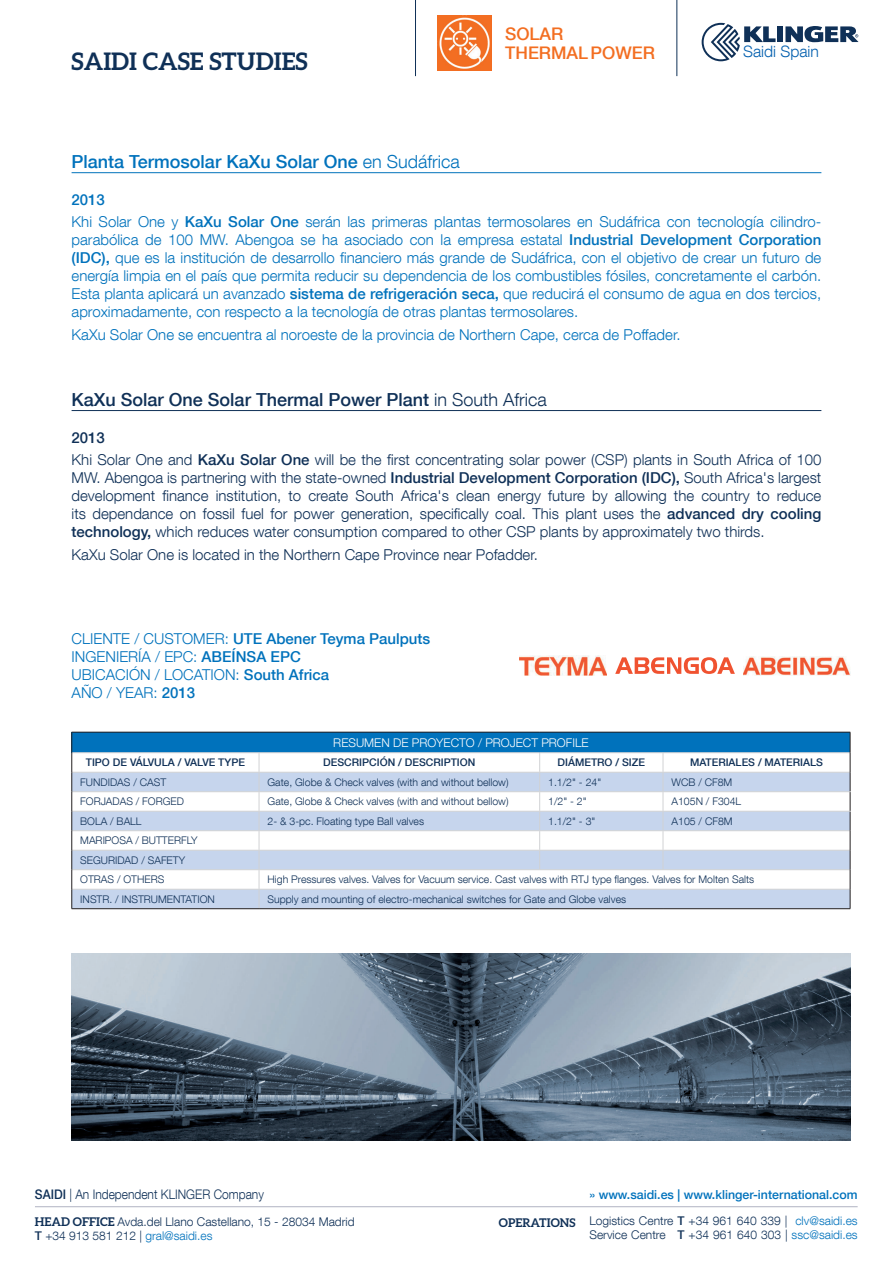
<style>
.page{position:relative;width:893px;height:1263px;background:#fff}
.page>*{position:absolute;margin:0;border:0;box-sizing:border-box;transform-origin:0 0}
.t1{font:700 24.15px "Aleo";color:#0f3057}
.t2{font:500 18px "Helvetica Neue LT Com";color:#0f3057}
.t3{font:500 18px "Helvetica Neue LT Com";color:#0072bc}
.t4{font:500 17.4px/19.5px "Helvetica Neue LT Com";color:#f36e21}
.t5{font:300 15.75px "Helvetica Neue LT Com";color:#0460af}
.t6{font:300 15px/18px "Helvetica Neue LT Com";color:#0072bc}
.t7{font:300 15px/18px "Helvetica Neue LT Com";color:#0f3057}
.t8{font:300 13.2px "Helvetica Neue LT Com";color:#0f3057;scale:.91 1}
.t9{font:500 12.45px "Helvetica Neue LT Com";color:#0072bc}
.t10{font:300 12px/14.4px "Helvetica Neue LT Com";color:#0f3057}
.t11{font:300 12px "Helvetica Neue LT Com";color:#fff}
.t12{font:700 12px "Aleo";color:#0f3057}
.t13{font:300 10.5px/19.5px "Helvetica Neue LT Com";color:#0f3057}
.t14{font:500 10.5px "Helvetica Neue LT Com";color:#0f3057}
.s1{font-weight:300}
.s2{font-weight:500}
.s3{font-family:"Aleo";font-weight:700}
.s4{color:#0072bc}
</style>
<div class="page">
<hr style="left:35px;top:1206px;width:823px;height:1px;background:#6d728e">
<img style="left:437px;top:16px;width:55px;height:54px">
<hr style="left:677px;top:0;width:1px;height:76px;background:#0f3057">
<hr style="left:415px;top:0;width:1px;height:76px;background:#0f3057">
<div style="left:777px;top:26px;width:6px;height:16px;background:#0f3057"></div>
<svg style="left:785px;top:26px;width:73px;height:16px"></svg>
<svg style="left:702px;top:23px;width:73px;height:38px"></svg>
<img style="left:72px;top:953px;width:779px;height:187px">
<hr style="left:72px;top:172px;width:749px;height:1px;background:#0072bc">
<hr style="left:72px;top:410px;width:749px;height:1px;background:#0f3057">
<div style="left:72px;top:732px;width:778px;height:21px;background:#0072bc"></div>
<svg style="left:73px;top:753px;width:777px;height:19px"></svg>
<svg style="left:73px;top:773px;width:777px;height:135px;fill:#c6d5ed"></svg>
<hr style="left:72px;top:752px;width:187px;height:1px;background:#d1d2d4">
<hr style="left:259px;top:752px;width:281px;height:1px;background:#d1d2d4">
<hr style="left:540px;top:752px;width:123px;height:1px;background:#d1d2d4">
<hr style="left:663px;top:752px;width:187px;height:1px;background:#d1d2d4">
<hr style="left:72px;top:772px;width:187px;height:1px;background:#d1d2d4">
<hr style="left:259px;top:772px;width:281px;height:1px;background:#d1d2d4">
<hr style="left:540px;top:772px;width:123px;height:1px;background:#d1d2d4">
<hr style="left:663px;top:772px;width:187px;height:1px;background:#d1d2d4">
<hr style="left:72px;top:791px;width:187px;height:1px;background:#d1d2d4">
<hr style="left:259px;top:791px;width:281px;height:1px;background:#d1d2d4">
<hr style="left:540px;top:791px;width:123px;height:1px;background:#d1d2d4">
<hr style="left:663px;top:791px;width:187px;height:1px;background:#d1d2d4">
<hr style="left:72px;top:811px;width:187px;height:1px;background:#d1d2d4">
<hr style="left:259px;top:811px;width:281px;height:1px;background:#d1d2d4">
<hr style="left:540px;top:811px;width:123px;height:1px;background:#d1d2d4">
<hr style="left:663px;top:811px;width:187px;height:1px;background:#d1d2d4">
<hr style="left:72px;top:830px;width:187px;height:1px;background:#d1d2d4">
<hr style="left:259px;top:830px;width:281px;height:1px;background:#d1d2d4">
<hr style="left:540px;top:830px;width:123px;height:1px;background:#d1d2d4">
<hr style="left:663px;top:830px;width:187px;height:1px;background:#d1d2d4">
<hr style="left:72px;top:850px;width:187px;height:1px;background:#d1d2d4">
<hr style="left:259px;top:850px;width:281px;height:1px;background:#d1d2d4">
<hr style="left:540px;top:850px;width:123px;height:1px;background:#d1d2d4">
<svg style="left:539px;top:753px;width:1px;height:116px"></svg>
<hr style="left:663px;top:850px;width:187px;height:1px;background:#d1d2d4">
<svg style="left:663px;top:753px;width:1px;height:116px"></svg>
<hr style="left:72px;top:869px;width:187px;height:1px;background:#d1d2d4">
<hr style="left:259px;top:869px;width:281px;height:1px;background:#d1d2d4">
<hr style="left:540px;top:869px;width:123px;height:1px;background:#d1d2d4">
<hr style="left:663px;top:869px;width:187px;height:1px;background:#d1d2d4">
<hr style="left:72px;top:889px;width:187px;height:1px;background:#d1d2d4">
<hr style="left:259px;top:889px;width:281px;height:1px;background:#d1d2d4">
<svg style="left:259px;top:753px;width:1px;height:155px"></svg>
<hr style="left:540px;top:889px;width:123px;height:1px;background:#d1d2d4">
<hr style="left:663px;top:889px;width:187px;height:1px;background:#d1d2d4">
<hr style="left:72px;top:732px;width:187px;height:1px;background:#231f20">
<hr style="left:259px;top:732px;width:281px;height:1px;background:#231f20">
<hr style="left:540px;top:732px;width:123px;height:1px;background:#231f20">
<hr style="left:663px;top:732px;width:187px;height:1px;background:#231f20">
<svg style="left:72px;top:732px;width:1px;height:176px"></svg>
<svg style="left:850px;top:732px;width:1px;height:176px"></svg>
<hr style="left:72px;top:908px;width:187px;height:1px;background:#231f20">
<hr style="left:259px;top:908px;width:281px;height:1px;background:#231f20">
<hr style="left:540px;top:908px;width:123px;height:1px;background:#231f20">
<hr style="left:663px;top:908px;width:187px;height:1px;background:#231f20">
<svg style="left:615px;top:657px;width:120px;height:17px"></svg>
<img style="left:743px;top:656px;width:107px;height:19px">
<img style="left:520px;top:655px;width:87px;height:21px">
<h1 class="t1" style="left:72px;top:48px;width:238px">SAIDI CASE STUDIES</h1>
<p class="t3" style="left:72px;top:151px;width:390px">Planta Termosolar KaXu Solar One <span class="s1">en Sudáfrica</span></p>
<p class="t4" style="left:505px;top:24px;width:151px">SOLAR<br>THERMAL POWER</p>
<p class="t5" style="left:743px;top:42px;width:77px">Saidi Spain</p>
<p class="t6" style="left:72px;top:188px;width:751px;line-height:22.2px"><span class="s2">2013<br></span>Khi Solar One y <span class="s2">KaXu Solar One</span> serán las primeras plantas termosolares en Sudáfrica con tecnología cilindro-</p>
<p class="t6" style="left:72px;top:231px;width:751px;text-align:justify">parabólica de 100 MW. Abengoa se ha asociado con la empresa estatal <span class="s2">Industrial Development Corporation (IDC),</span> que es la institución de desarrollo financiero más grande de Sudáfrica, con el objetivo de crear un futuro de energía limpia en el país que permita reducir su dependencia de los combustibles fósiles, concretamente el carbón.<br>Esta planta aplicará un avanzado <span class="s2">sistema de refrigeración seca,</span> que reducirá el consumo de agua en dos tercios, aproximadamente, con respecto a la tecnología de otras plantas termosolares.</p>
<p class="t6" style="left:72px;top:325px;width:610px">KaXu Solar One se encuentra al noroeste de la provincia de Northern Cape, cerca de Poffader.</p>
<p class="t2" style="left:72px;top:389px;width:477px">KaXu Solar One Solar Thermal Power Plant <span class="s1">in South Africa</span></p>
<p class="t7" style="left:72px;top:426px;width:751px;line-height:22.2px"><span class="s2">2013<br></span>Khi Solar One and <span class="s2">KaXu Solar One</span> will be the first concentrating solar power (CSP) plants in South Africa of 100</p>
<p class="t7" style="left:72px;top:469px;width:751px;text-align:justify">MW. Abengoa is partnering with the state-owned <span class="s2">Industrial Development Corporation (IDC),</span> South Africa's largest development finance institution, to create South Africa's clean energy future by allowing the country to reduce its dependance on fossil fuel for power generation, specifically coal. This plant uses the <span class="s2">advanced dry cooling technology,</span> which reduces water consumption compared to other CSP plants by approximately two thirds.</p>
<p class="t7" style="left:72px;top:545px;width:468px">KaXu Solar One is located in the Northern Cape Province near Pofadder.</p>
<p class="t6" style="left:72px;top:629px;width:360px">CLIENTE / CUSTOMER: <span class="s2">UTE Abener Teyma Paulputs<br></span>INGENIERÍA / EPC: <span class="s2">ABEÍNSA EPC<br></span>UBICACIÓN / LOCATION: <span class="s2">South Africa<br></span>AÑO / YEAR: <span class="s2">2013</span></p>
<p class="t11" style="left:333px;top:735px;width:257px">RESUMEN DE PROYECTO / PROJECT PROFILE</p>
<p class="t14" style="left:86px;top:756px;width:161px">TIPO DE VÁLVULA / VALVE TYPE</p>
<p class="t14" style="left:323px;top:756px;width:154px">DESCRIPCIÓN / DESCRIPTION</p>
<p class="t14" style="left:558px;top:756px;width:89px">DIÁMETRO / SIZE</p>
<p class="t14" style="left:690px;top:756px;width:134px">MATERIALES / MATERIALS</p>
<p class="t13" style="left:80px;top:772px;width:87px">FUNDIDAS / CAST</p>
<p class="t13" style="left:268px;top:772px;width:242px">Gate, Globe &amp; Check valves (with and without bellow)</p>
<p class="t13" style="left:548px;top:772px;width:55px">1.1/2" - 24"</p>
<p class="t13" style="left:671px;top:772px;width:62px">WCB / CF8M</p>
<p class="t13" style="left:80px;top:791px;width:105px">FORJADAS / FORGED</p>
<p class="t13" style="left:268px;top:791px;width:242px">Gate, Globe &amp; Check valves (with and without bellow)</p>
<p class="t13" style="left:548px;top:791px;width:40px">1/2" - 2"</p>
<p class="t13" style="left:671px;top:791px;width:71px">A105N / F304L</p>
<p class="t13" style="left:80px;top:811px;width:63px">BOLA / BALL</p>
<p class="t13" style="left:268px;top:811px;width:158px">2- &amp; 3-pc. Floating type Ball valves</p>
<p class="t13" style="left:548px;top:811px;width:49px">1.1/2" - 3"</p>
<p class="t13" style="left:671px;top:811px;width:63px">A105 / CF8M</p>
<p class="t13" style="left:80px;top:830px;width:119px">MARIPOSA / BUTTERFLY<br>SEGURIDAD / SAFETY<br>OTRAS / OTHERS</p>
<p class="t13" style="left:268px;top:869px;width:488px">High Pressures valves. Valves for Vacuum service. Cast valves with RTJ type flanges. Valves for Molten Salts</p>
<p class="t13" style="left:80px;top:889px;width:136px">INSTR. / INSTRUMENTATION</p>
<p class="t13" style="left:268px;top:889px;width:360px">Supply and mounting of electro-mechanical switches for Gate and Globe valves</p>
<p class="t8" style="left:35px;top:1186px;width:253px"><span class="s2">SAIDI</span> | An Independent KLINGER Company</p>
<p class="t10" style="left:35px;top:1214px;width:321px"><span class="s3">HEAD OFFICE</span> Avda.del Llano Castellano, 15 - 28034 Madrid<br><span class="s2">T</span> +34 913 581 212 | <span class="s4">gral@saidi.es</span></p>
<p class="t10" style="left:589px;top:1213px;width:270px">Logistics Centre <span class="s2">T</span> +34 961 640 339 | <span class="s4">clv@saidi.es<br></span>Service Centre <span class="s2">T</span> +34 961 640 303 | <span class="s4">ssc@saidi.es</span></p>
<p class="t9" style="left:589px;top:1187px;width:270px">» www.saidi.es | www.klinger-international.com</p>
<p class="t12" style="left:499px;top:1215px;width:78px">OPERATIONS</p>
</div>
